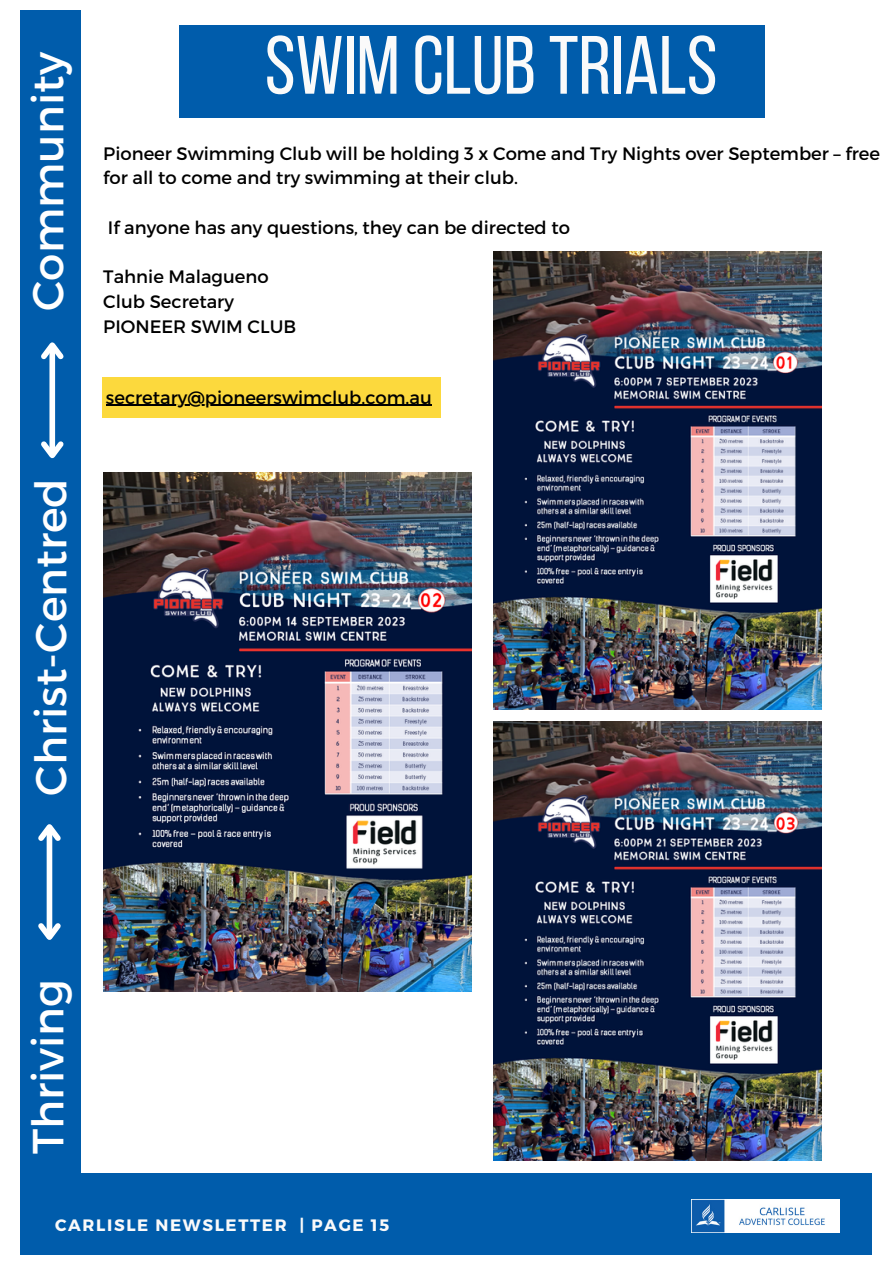
<style>
.page{position:relative;width:893px;height:1264px;background:#fff}
.page>*{position:absolute;margin:0;border:0;box-sizing:border-box;transform-origin:0 0}
.t1{font:82.5px "Bebas Neue";color:#fafafa}
.t2{font:43.5px "Montserrat";color:#fff}
.t3{font:18px/24.8px "Montserrat";color:#000}
.t4{font:700 16.5px "Montserrat";letter-spacing:.1em;color:#fafafa}
</style>
<div class="page">
<div style="left:21px;top:1173px;width:851px;height:80px;background:#005cab"></div>
<img style="left:691px;top:1199px;width:148px;height:33px">
<div style="left:21px;top:10px;width:60px;height:1163px;background:#005cab"></div>
<div style="left:49px;top:345px;width:6px;height:110px;background:#fff"></div>
<svg style="left:41px;top:436px;width:23px;height:23px"></svg>
<svg style="left:41px;top:342px;width:23px;height:22px"></svg>
<div style="left:47px;top:827px;width:5px;height:110px;background:#fff"></div>
<svg style="left:38px;top:918px;width:23px;height:22px"></svg>
<svg style="left:38px;top:824px;width:23px;height:22px"></svg>
<div style="left:180px;top:25px;width:585px;height:93px;background:#005cab"></div>
<div style="left:102px;top:377px;width:338px;height:41px;background:#fcd93d"></div>
<img style="left:493px;top:251px;width:328px;height:458px">
<img style="left:493px;top:721px;width:328px;height:439px">
<img style="left:103px;top:472px;width:368px;height:519px">
<hr style="left:106px;top:405px;width:326px;height:1px;background:#000">
<p class="t2" style="left:20px;top:311px;width:260px;rotate:-90deg">Community</p>
<p class="t2" style="left:23px;top:795px;width:319px;rotate:-90deg">Christ-Centred</p>
<p class="t1" style="left:265px;top:32px;width:454px">SWIM CLUBTRIALS</p>
<p class="t3" style="left:103px;top:140px;width:778px">Pioneer Swimming Club will be holding 3 x Come and Try Nights over September – free for all to come and try swimming at their club.</p>
<p class="t3" style="left:108px;top:214px;width:463px">If anyone has any questions, they can be directed to</p>
<p class="t3" style="left:103px;top:263px;width:167px">Tahnie Malagueno</p>
<p class="t3" style="left:103px;top:288px;width:132px">Club Secretary</p>
<p class="t3" style="left:103px;top:313px;width:194px">PIONEER SWIM CLUB</p>
<p class="t3" style="left:106px;top:384px;width:327px">secretary@pioneerswimclub.com.au</p>
<p class="t2" style="left:20px;top:1154px;width:177px;rotate:-90deg">Thriving</p>
<p class="t4" style="left:55px;top:1214px;width:335px">CARLISLE NEWSLETTER | PAGE 15</p>
</div>
